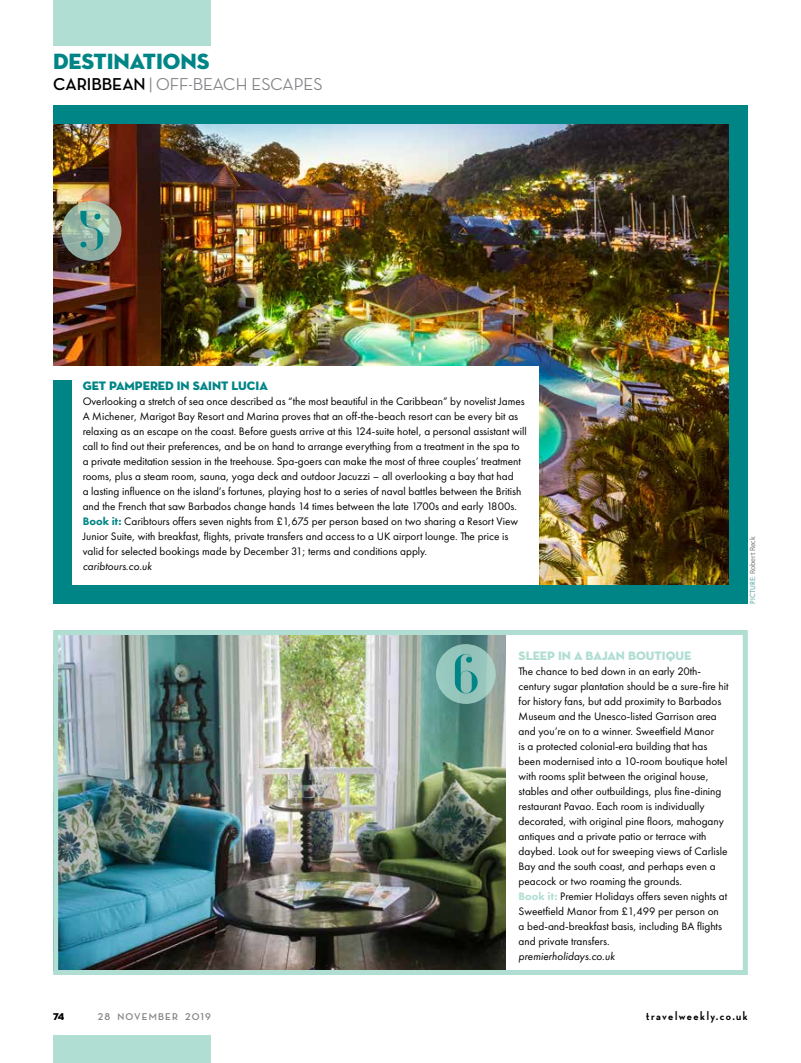
<style>
.page{position:relative;width:801px;height:1063px;background:#fff}
.page>*{position:absolute;margin:0;border:0;box-sizing:border-box;transform-origin:0 0}
.t1{font:700 53.75px "Vanity";color:#008586}
.t2{font:22.5px "Neutra Disp Titling";letter-spacing:-.005em;color:#008586}
.t3{font:500 17.5px "Neutra Disp";color:#808285}
.t4{font:12.5px "Neutra Disp Titling";color:#008586}
.t5{font:12.5px "Neutra Disp Titling";color:#b1ded3}
.t6{font:700 12.5px "Neutra Disp";letter-spacing:.12em;color:#000}
.t7{font:11.25px/15px "Futura New";color:#000}
.t8{font:italic 11.25px "Futura New";color:#000}
.t9{font:700 10px "Neutra Disp";letter-spacing:.12em;color:#808285}
.t10{font:10px "Neutra Disp Titling";color:#000}
.t11{font:7.5px "Myriad Pro";color:#77787b}
.s1{font-weight:700;color:#000}
.s2{font-weight:800;color:#008586}
.s3{font-weight:800;color:#b1ded3}
.s4{font-family:"Futura New";color:#479ea2}
</style>
<div class="page">
<img style="left:59px;top:636px;width:447px;height:333px">
<img style="left:540px;top:366px;width:190px;height:219px">
<img style="left:53px;top:123px;width:677px;height:243px">
<div style="left:53px;top:630px;width:695px;height:345px;border:5px solid #b1ded3"></div>
<div style="left:53px;top:105px;width:688px;height:18px;background:#008586"></div>
<div style="left:53px;top:585px;width:695px;height:18px;background:#008586"></div>
<svg style="left:62px;top:201px;width:59px;height:60px;background:#9db6a5"></svg>
<svg style="left:436px;top:644px;width:60px;height:60px;background:#96c5bb"></svg>
<div style="left:53px;top:0;width:158px;height:45px;background:#b1ded3"></div>
<div style="left:730px;top:105px;width:18px;height:495px;background:#008586"></div>
<div style="left:53px;top:381px;width:18px;height:219px;background:#008586"></div>
<div style="left:53px;top:1035px;width:158px;height:28px;background:#b1ded3"></div>
<h2 class="t2" style="left:53px;top:48px;width:158px">DESTINATIONS</h2>
<h3 class="t3" style="left:53px;top:75px;width:271px"><span class="s1">CARIBBEAN</span> | OFF-BEACH ESCAPES</h3>
<h1 class="t1" style="left:79px;top:203px;width:28px">5</h1>
<p class="t4" style="left:83px;top:378px;width:187px">GET PAMPERED IN SAINT LUCIA</p>
<p class="t7" style="left:83px;top:394px;width:446px">Overlooking a stretch of sea once described as “the most beautiful in the Caribbean” by novelist James A Michener, Marigot Bay Resort and Marina proves that an off-the-beach resort can be every bit as relaxing as an escape on the coast. Before guests arrive at this 124-suite hotel, a personal assistant will call to find out their preferences, and be on hand to arrange everything from a treatment in the spa to a private meditation session in the treehouse. Spa-goers can make the most of three couples’ treatment rooms, plus a steam room, sauna, yoga deck and outdoor Jacuzzi – all overlooking a bay that had<br>a lasting influence on the island’s fortunes, playing host to a series of naval battles between the British and the French that saw Barbados change hands 14 times between the late 1700s and early 1800s.<br><span class="s2">Book it:</span> Caribtours offers seven nights from £1,675 per person based on two sharing a Resort View Junior Suite, with breakfast, flights, private transfers and access to a UK airport lounge. The price is valid for selected bookings made by December 31; terms and conditions apply.</p>
<p class="t8" style="left:83px;top:560px;width:71px">caribtours.co.uk</p>
<h1 class="t1" style="left:453px;top:646px;width:28px">6</h1>
<p class="t5" style="left:519px;top:648px;width:174px">SLEEP IN A BAJAN BOUTIQUE</p>
<p class="t7" style="left:519px;top:664px;width:211px">The chance to bed down in an early 20th&shy;century sugar plantation should be a sure-fire hit for history fans, but add proximity to Barbados Museum and the Unesco-listed Garrison area and you’re on to a winner. Sweetfield Manor<br>is a protected colonial-era building that has been modernised into a 10-room boutique hotel with rooms split between the original house, stables and other outbuildings, plus fine-dining restaurant Pavao. Each room is individually decorated, with original pine floors, mahogany antiques and a private patio or terrace with daybed. Look out for sweeping views of Carlisle Bay and the south coast, and perhaps even a peacock or two roaming the grounds.<br><span class="s3">Book it:</span> Premier Holidays offers seven nights at Sweetfield Manor from £1,499 per person on<br>a bed-and-breakfast basis, including BA flights and private transfers.</p>
<p class="t8" style="left:519px;top:950px;width:98px">premierholidays.co.uk</p>
<p class="t11" style="left:748px;top:604px;width:69px;rotate:-90deg"><span class="s4">PICTURE:</span> Robert Reck</p>
<p class="t10" style="left:53px;top:1010px;width:13px">74</p>
<p class="t9" style="left:98px;top:1011px;width:115px">28 NOVEMBER 2019</p>
<p class="t6" style="left:646px;top:1009px;width:103px">travelweekly.co.uk</p>
</div>
